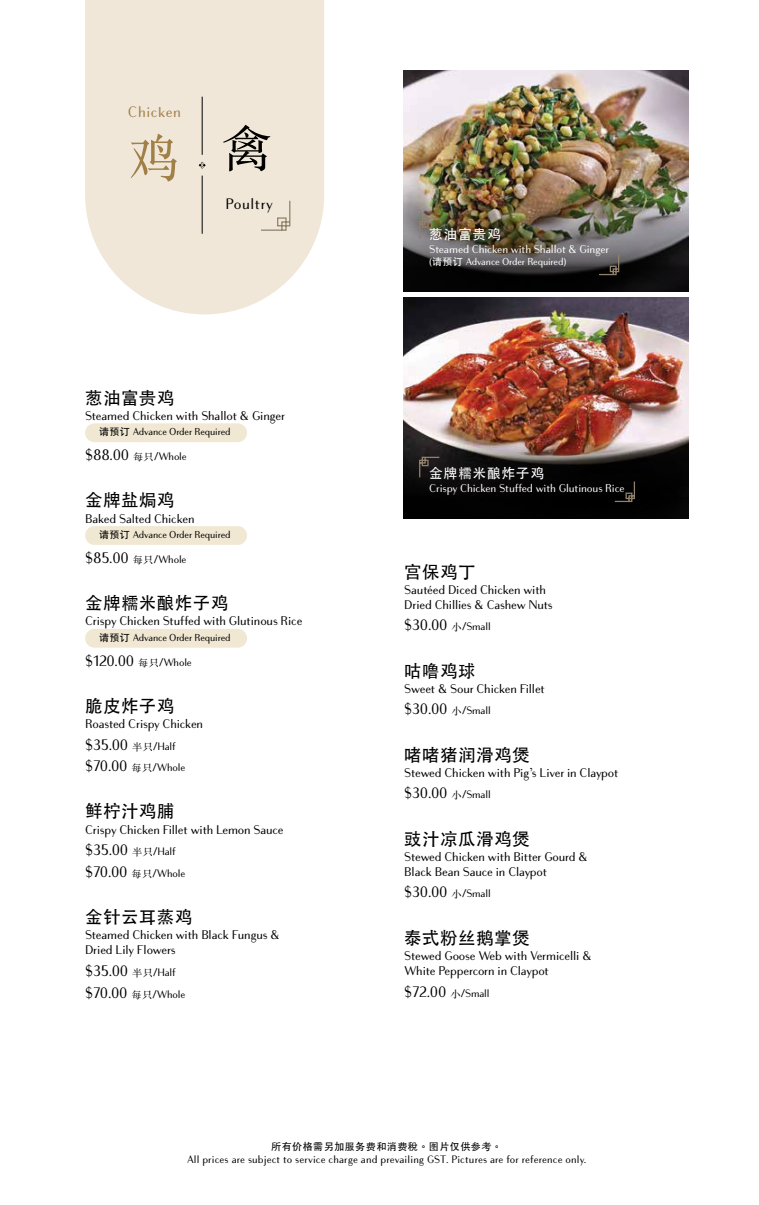
<style>
.page{position:relative;width:759px;height:1205px;background:#fff}
.page>*{position:absolute;margin:0;border:0;box-sizing:border-box;transform-origin:0 0}
.t1{font:50px "ST Songti SC Regular";color:#a18047}
.t2{font:50px "ST Songti SC Regular";color:#000}
.t3{font:500 17.5px "ST Heiti TC";letter-spacing:.025em;color:#000}
.t4{font:15px/21.6px "Bodoni Sans Text";letter-spacing:.025em;color:#000}
.t5{font:15px "Bodoni Sans Text";letter-spacing:.05em;color:#a18047}
.t6{font:15px "Bodoni Sans Text";letter-spacing:.05em;color:#000}
.t7{font:500 13.75px "ST Heiti TC";letter-spacing:.05em;color:#fff}
.t8{font:12.5px/15px "Bodoni Sans Text";color:#000}
.t9{font:11.25px "Bodoni Sans Text";color:#fff}
.t10{font:10.62px "Bodoni Sans Text";letter-spacing:.025em;color:#000}
.t11{font:10px "Bodoni Sans Text";color:#000}
.t12{font:10px "Bodoni Sans Text";color:#fff}
.t13{font:500 10px "ST Heiti TC";letter-spacing:.05em;color:#000}
.s1{font-family:"ST Heiti TC";font-weight:500}
.s2{font-family:"ST Songti TC Regular";font-size:10px}
.s3{font-size:10.62px}
</style>
<div class="page">
<div style="left:85px;top:423px;width:162px;height:19px;background:#f1e8d3;border-radius:9px"></div>
<div style="left:85px;top:526px;width:162px;height:19px;background:#f1e8d3;border-radius:9px"></div>
<div style="left:85px;top:629px;width:162px;height:19px;background:#f1e8d3;border-radius:9px"></div>
<img style="left:403px;top:71px;width:284px;height:118px">
<img style="left:403px;top:298px;width:284px;height:134px">
<img style="left:403px;top:189px;width:284px;height:102px">
<img style="left:403px;top:432px;width:284px;height:86px">
<svg style="left:418px;top:217px;width:22px;height:23px"></svg>
<svg style="left:597px;top:253px;width:22px;height:23px"></svg>
<svg style="left:418px;top:456px;width:22px;height:23px"></svg>
<svg style="left:613px;top:480px;width:22px;height:23px"></svg>
<svg style="left:85px;top:0;width:239px;height:314px;background:#f1e8db"></svg>
<svg style="left:259px;top:199px;width:32px;height:32px"></svg>
<hr style="left:202px;top:97px;width:1px;height:58px;background:#000101">
<hr style="left:202px;top:176px;width:1px;height:58px;background:#000101">
<svg style="left:199px;top:162px;width:6px;height:7px"></svg>
<div style="left:144px;top:71px;width:26px;height:35px;background:#f0e7d8"></div>
<p class="t5" style="left:128px;top:104px;width:54px">Chicken</p>
<h1 class="t1" style="left:128px;top:126px;width:51px">鸡</h1>
<h1 class="t2" style="left:222px;top:117px;width:51px">禽</h1>
<p class="t6" style="left:225px;top:195px;width:49px">Poultry</p>
<h2 class="t3" style="left:85px;top:388px;width:91px">葱油富贵鸡</h2>
<p class="t8" style="left:85px;top:408px;width:201px">Steamed Chicken with Shallot &amp; Ginger</p>
<p class="t11" style="left:99px;top:426px;width:133px"><span class="s1">请预订</span> Advance Order Required</p>
<p class="t4" style="left:85px;top:445px;width:103px">$88.00 <span class="s2">每只</span><span class="s3">/Whole</span></p>
<h2 class="t3" style="left:85px;top:490px;width:91px">金牌盐焗鸡</h2>
<p class="t8" style="left:85px;top:511px;width:111px">Baked Salted Chicken</p>
<p class="t11" style="left:99px;top:528px;width:133px"><span class="s1">请预订</span> Advance Order Required</p>
<p class="t4" style="left:85px;top:547px;width:103px">$85.00 <span class="s2">每只</span><span class="s3">/Whole</span></p>
<h2 class="t3" style="left:85px;top:593px;width:145px">金牌糯米酿炸子鸡</h2>
<p class="t8" style="left:85px;top:614px;width:218px">Crispy Chicken Stuffed with Glutinous Rice</p>
<p class="t11" style="left:99px;top:631px;width:133px"><span class="s1">请预订</span> Advance Order Required</p>
<p class="t4" style="left:85px;top:650px;width:108px">$120.00 <span class="s2">每只</span><span class="s3">/Whole</span></p>
<h2 class="t3" style="left:85px;top:696px;width:91px">脆皮炸子鸡</h2>
<p class="t8" style="left:85px;top:716px;width:119px">Roasted Crispy Chicken</p>
<p class="t4" style="left:85px;top:734px;width:101px">$35.00 <span class="s2">半只</span><span class="s3">/Half </span>$70.00 <span class="s2">每只</span><span class="s3">/Whole</span></p>
<h2 class="t3" style="left:85px;top:801px;width:91px">鲜柠汁鸡脯</h2>
<p class="t8" style="left:85px;top:822px;width:200px">Crispy Chicken Fillet with Lemon Sauce</p>
<p class="t4" style="left:85px;top:840px;width:101px">$35.00 <span class="s2">半只</span><span class="s3">/Half </span>$70.00 <span class="s2">每只</span><span class="s3">/Whole</span></p>
<h2 class="t3" style="left:85px;top:907px;width:109px">金针云耳蒸鸡</h2>
<p class="t8" style="left:85px;top:928px;width:196px">Steamed Chicken with Black Fungus &amp;<br>Dried Lily Flowers</p>
<p class="t4" style="left:85px;top:960px;width:101px">$35.00 <span class="s2">半只</span><span class="s3">/Half </span>$70.00 <span class="s2">每只</span><span class="s3">/Whole</span></p>
<p class="t7" style="left:429px;top:227px;width:73px">葱油富贵鸡</p>
<p class="t9" style="left:429px;top:242px;width:181px">Steamed Chicken with Shallot &amp; Ginger</p>
<p class="t12" style="left:429px;top:256px;width:139px">(<span class="s1">请预订</span> Advance Order Required)</p>
<p class="t7" style="left:429px;top:466px;width:116px">金牌糯米酿炸子鸡</p>
<p class="t9" style="left:429px;top:481px;width:197px">Crispy Chicken Stuffed with Glutinous Rice</p>
<h2 class="t3" style="left:404px;top:561px;width:73px">宫保鸡丁</h2>
<p class="t8" style="left:404px;top:582px;width:150px">Sautéed Diced Chicken with<br>Dried Chillies &amp; Cashew Nuts</p>
<p class="t4" style="left:404px;top:615px;width:88px">$30.00 <span class="s2">小</span><span class="s3">/Small</span></p>
<h2 class="t3" style="left:404px;top:660px;width:73px">咕噜鸡球</h2>
<p class="t8" style="left:404px;top:681px;width:142px">Sweet &amp; Sour Chicken Fillet</p>
<p class="t4" style="left:404px;top:699px;width:88px">$30.00 <span class="s2">小</span><span class="s3">/Small</span></p>
<h2 class="t3" style="left:404px;top:744px;width:127px">啫啫猪润滑鸡煲</h2>
<p class="t8" style="left:404px;top:765px;width:215px">Stewed Chicken with Pig’s Liver in Claypot</p>
<p class="t4" style="left:404px;top:783px;width:88px">$30.00 <span class="s2">小</span><span class="s3">/Small</span></p>
<h2 class="t3" style="left:404px;top:828px;width:127px">豉汁凉瓜滑鸡煲</h2>
<p class="t8" style="left:404px;top:849px;width:185px">Stewed Chicken with Bitter Gourd &amp;<br>Black Bean Sauce in Claypot</p>
<p class="t4" style="left:404px;top:882px;width:88px">$30.00 <span class="s2">小</span><span class="s3">/Small</span></p>
<h2 class="t3" style="left:404px;top:927px;width:127px">泰式粉丝鹅掌煲</h2>
<p class="t8" style="left:404px;top:948px;width:189px">Stewed Goose Web with Vermicelli &amp;<br>White Peppercorn in Claypot</p>
<p class="t4" style="left:404px;top:981px;width:87px">$72.00 <span class="s2">小</span><span class="s3">/Small</span></p>
<p class="t13" style="left:271px;top:1141px;width:232px">所有价格需另加服务费和消费稅。图片仅供参考。</p>
<p class="t10" style="left:187px;top:1153px;width:400px">All prices are subject to service charge and prevailing GST. Pictures are for reference only.</p>
</div>
